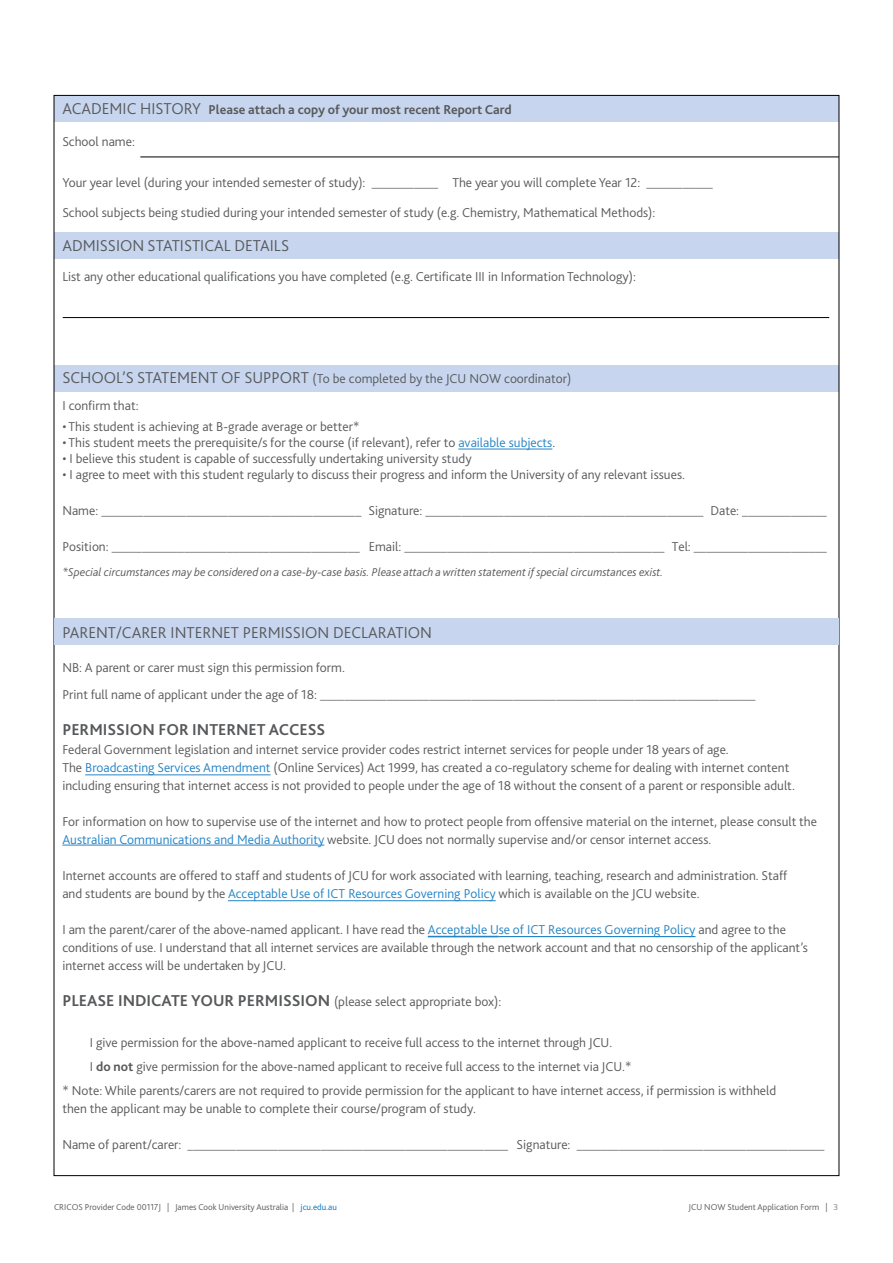
<style>
.page{position:relative;width:893px;height:1263px;background:#fff}
.page>*{position:absolute;margin:0;border:0;box-sizing:border-box;transform-origin:0 0}
.t1{font:300 16.5px "Bliss 2";color:#58595b}
.t2{font:700 16.5px "Bliss 2";color:#58595b}
.t3{font:300 13.5px/18px "Bliss 2";color:#58595b}
.t4{font:700 13.5px "Bliss 2";color:#58595b}
.t5{font:italic 300 12px "Bliss 2";color:#58595b}
.t6{font:300 9px "Bliss 2";color:#58595b}
.s1{font-weight:300;font-size:16.5px}
.s2{font-size:16.5px}
.s3{color:#2484c6}
.s4{color:#2383c5}
.s5{font-weight:700;font-size:16.5px}
.s6{font-weight:700}
.s7{color:#0072bc}
.s8{color:#808285}
</style>
<div class="page">
<div style="left:54px;top:95px;width:785px;height:27px;background:#c7d6ee"></div>
<hr style="left:140px;top:157px;width:699px;height:1px;background:#000">
<div style="left:54px;top:366px;width:785px;height:26px;background:#c7d6ee"></div>
<div style="left:54px;top:232px;width:785px;height:27px;background:#c7d6ee"></div>
<div style="left:54px;top:618px;width:785px;height:27px;background:#c7d6ee"></div>
<hr style="left:63px;top:317px;width:766px;height:1px;background:#000">
<hr style="left:458px;top:449px;width:94px;height:1px;background:#2484c6">
<hr style="left:62px;top:845px;width:262px;height:1px;background:#2484c6">
<hr style="left:428px;top:936px;width:71px;height:1px;background:#2383c5">
<hr style="left:499px;top:936px;width:196px;height:1px;background:#2484c6">
<hr style="left:228px;top:900px;width:268px;height:1px;background:#2484c6">
<hr style="left:85px;top:774px;width:186px;height:1px;background:#2484c6">
<p class="t4" style="left:62px;top:101px;width:451px"><span class="s1">ACADEMIC HISTORY</span> Please attach a copy of your most recent Report Card</p>
<p class="t3" style="left:62px;top:132px;width:74px">School name:</p>
<p class="t3" style="left:62px;top:173px;width:652px">Your year level (during your intended semester of study): ___________ The year you will complete Year 12: ___________</p>
<p class="t3" style="left:62px;top:203px;width:595px">School subjects being studied during your intended semester of study (e.g. Chemistry, Mathematical Methods):</p>
<p class="t1" style="left:62px;top:236px;width:228px">ADMISSION STATISTICAL DETAILS</p>
<p class="t3" style="left:62px;top:268px;width:575px">List any other educational qualifications you have completed (e.g. Certificate III in Information Technology):</p>
<p class="t3" style="left:62px;top:365px;width:510px;line-height:27px"><span class="s2">SCHOOL’S STATEMENT OF SUPPORT</span> (To be completed by the JCU NOW coordinator)<br>I confirm that:</p>
<p class="t3" style="left:62px;top:417px;width:299px">• This student is achieving at B-grade average or better*</p>
<p class="t3" style="left:62px;top:433px;width:494px">• This student meets the prerequisite/s for the course (if relevant), refer to <span class="s3">available subjects</span>.</p>
<p class="t3" style="left:62px;top:450px;width:411px">• I believe this student is capable of successfully undertaking university study</p>
<p class="t3" style="left:62px;top:466px;width:624px">• I agree to meet with this student regularly to discuss their progress and inform the University of any relevant issues.</p>
<p class="t3" style="left:62px;top:502px;width:766px">Name: ___________________________________________ Signature: ______________________________________________ Date: ______________</p>
<p class="t3" style="left:62px;top:538px;width:766px">Position: _________________________________________ Email: ___________________________________________ Tel: ______________________</p>
<p class="t5" style="left:62px;top:564px;width:602px">*Special circumstances may be considered on a case-by-case basis. Please attach a written statement if special circumstances exist.</p>
<p class="t1" style="left:62px;top:622px;width:371px">PARENT/CARER INTERNET PERMISSION DECLARATION</p>
<p class="t3" style="left:62px;top:654px;width:695px;line-height:27px">NB: A parent or carer must sign this permission form.<br>Print full name of applicant under the age of 18: ________________________________________________________________________</p>
<p class="t2" style="left:62px;top:719px;width:265px">PERMISSION FOR INTERNET ACCESS</p>
<p class="t3" style="left:62px;top:741px;width:734px">Federal Government legislation and internet service provider codes restrict internet services for people under 18 years of age.<br>The <span class="s3">Broadcasting Services Amendment</span> (Online Services) Act 1999, has created a co-regulatory scheme for dealing with internet content including ensuring that internet access is not provided to people under the age of 18 without the consent of a parent or responsible adult.</p>
<p class="t3" style="left:62px;top:813px;width:756px">For information on how to supervise use of the internet and how to protect people from offensive material on the internet, please consult the<br><span class="s3">Australian Communications and Media Authority</span> website. JCU does not normally supervise and/or censor internet access.</p>
<p class="t3" style="left:62px;top:866px;width:726px">Internet accounts are offered to staff and students of JCU for work associated with learning, teaching, research and administration. Staff and students are bound by the <span class="s3">Acceptable Use of ICT Resources Governing Policy</span> which is available on the JCU website.</p>
<p class="t3" style="left:62px;top:920px;width:747px">I am the parent/carer of the above-named applicant. I have read the <span class="s4">Acceptable U</span><span class="s3">se of ICT Resources Governing Policy</span> and agree to the conditions of use. I understand that all internet services are available through the network account and that no censorship of the applicant’s internet access will be undertaken by JCU.</p>
<p class="t3" style="left:62px;top:992px;width:441px"><span class="s5">PLEASE INDICATE YOUR PERMISSION</span> (please select appropriate box):</p>
<p class="t3" style="left:90px;top:1033px;width:524px">I give permission for the above-named applicant to receive full access to the internet through JCU.</p>
<p class="t3" style="left:90px;top:1057px;width:543px">I <span class="s6">do not</span> give permission for the above-named applicant to receive full access to the internet via JCU.*</p>
<p class="t3" style="left:62px;top:1081px;width:715px">* Note: While parents/carers are not required to provide permission for the applicant to have internet access, if permission is withheld</p>
<p class="t3" style="left:62px;top:1099px;width:415px">then the applicant may be unable to complete their course/program of study.</p>
<p class="t3" style="left:62px;top:1135px;width:764px">Name of parent/carer: _____________________________________________________ Signature: _________________________________________</p>
<p class="t6" style="left:54px;top:1201px;width:284px">CRICOS Provider Code 00117J | James Cook University Australia | <span class="s7">jcu.edu.au</span></p>
<p class="t6" style="left:688px;top:1201px;width:151px">JCU NOW Student Application Form | <span class="s8">3</span></p>
</div>
